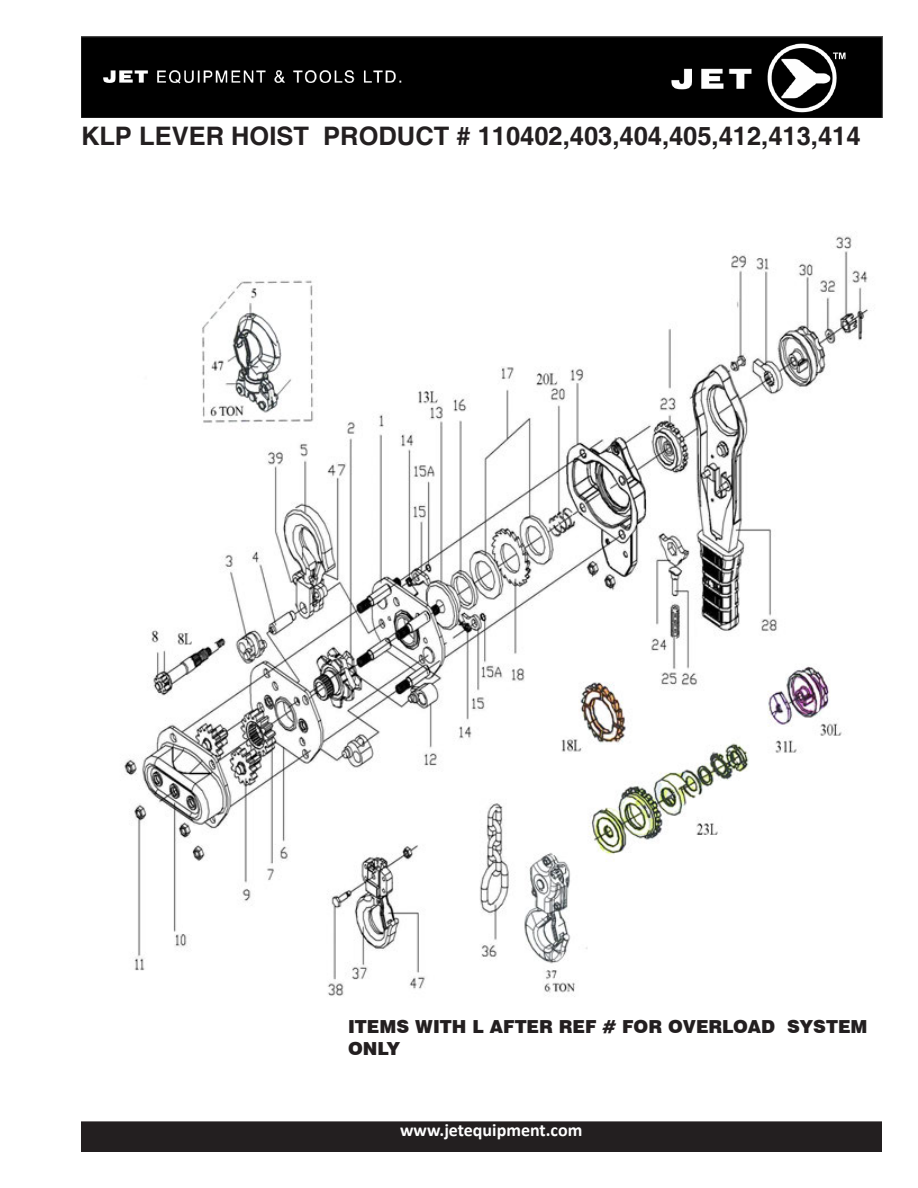
<style>
.page{position:relative;width:918px;height:1188px;background:#fff}
.page>*{position:absolute;margin:0;border:0;box-sizing:border-box;transform-origin:0 0}
.t1{font:700 25.5px "Helvetica";color:#231f20}
.t2{font:900 18px/21.6px "Swiss 721 BT";color:#231f20}
.t3{font:700 18px "Calibri";color:#fff}
</style>
<div class="page">
<div style="left:82px;top:1122px;width:799px;height:29px;background:#231f20"></div>
<div style="left:81px;top:1121px;width:801px;height:31px;border:2px solid #231f20"></div>
<img style="left:81px;top:36px;width:801px;height:81px">
<img style="left:124px;top:236px;width:745px;height:761px">
<p class="t1" style="left:81px;top:121px;width:781px">KLP LEVER HOIST PRODUCT # 110402,403,404,405,412,413,414</p>
<p class="t2" style="left:348px;top:1016px;width:521px">ITEMS WITH L AFTER REF # FOR OVERLOAD SYSTEM<br>ONLY</p>
<p class="t3" style="left:400px;top:1119px;width:184px">www.jetequipment.com</p>
</div>
